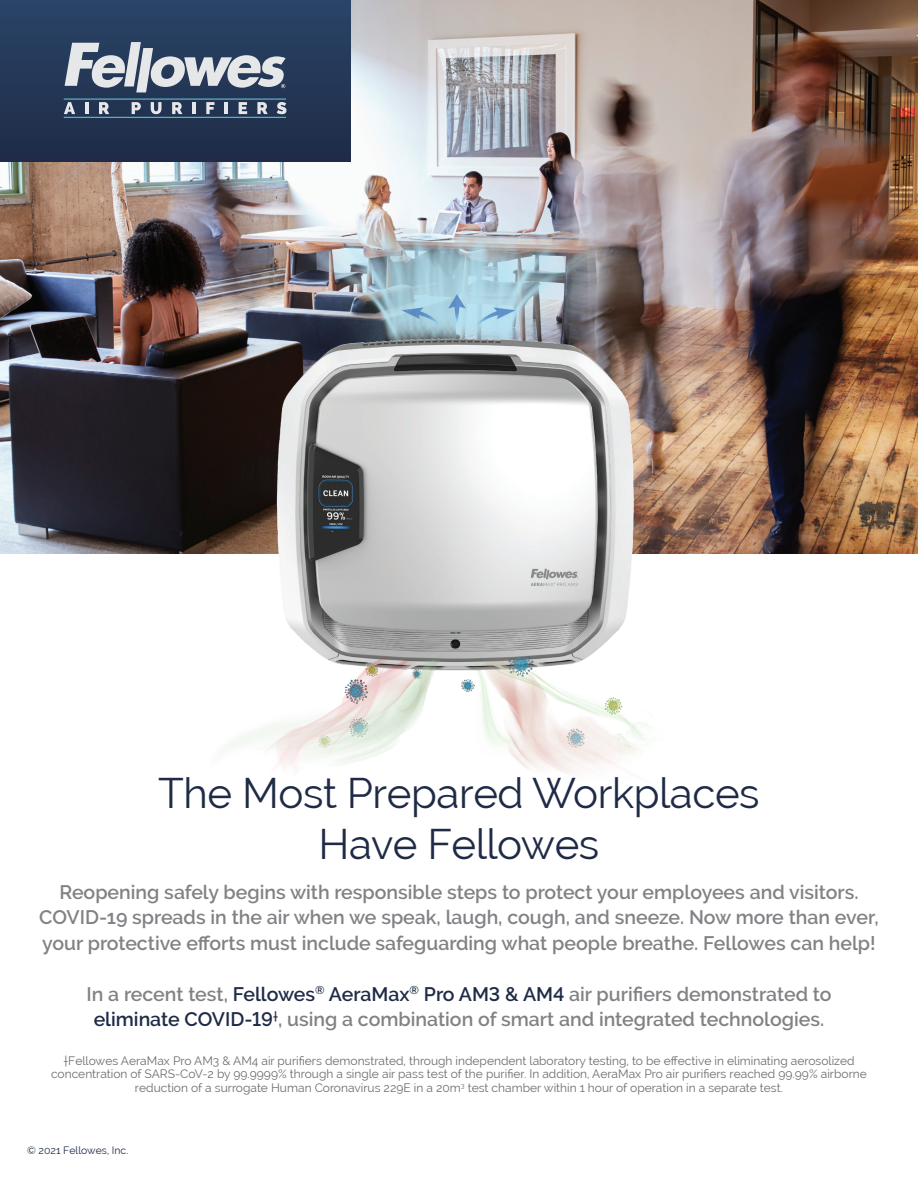
<style>
.page{position:relative;width:918px;height:1188px;background:#fff}
.page>*{position:absolute;margin:0;border:0;box-sizing:border-box;transform-origin:0 0}
.t1{font:42px/50.4px "Raleway";letter-spacing:-.01em;color:#1f2b46;text-align:center}
.t2{font:600 19.5px/25.5px "Raleway";color:#808285;text-align:center}
.t3{font:12px/13.5px "Raleway";color:#6c6d70;text-align:center}
.t4{font:10.5px "Raleway";color:#1f2b46}
.s1{color:#1f2b46}
</style>
<div class="page">
<img style="left:0;top:0;width:918px;height:554px">
<div style="left:0;top:0;width:351px;height:162px;background:linear-gradient(to bottom,#2a4467,#202d48)"></div>
<img style="left:151px;top:188px;width:614px;height:586px">
<hr style="left:64px;top:117px;width:222px;height:1px;background:#6ccbdb">
<hr style="left:64px;top:99px;width:222px;height:1px;background:#6ccbdb">
<svg style="left:64px;top:102px;width:11px;height:12px"></svg>
<svg style="left:85px;top:102px;width:3px;height:12px"></svg>
<svg style="left:99px;top:102px;width:10px;height:12px"></svg>
<svg style="left:132px;top:102px;width:9px;height:12px"></svg>
<svg style="left:151px;top:102px;width:11px;height:12px"></svg>
<svg style="left:172px;top:102px;width:10px;height:12px"></svg>
<hr style="left:192px;top:102px;width:4px;height:12px;background:#e6e7e9">
<svg style="left:206px;top:102px;width:9px;height:12px"></svg>
<svg style="left:225px;top:102px;width:3px;height:12px"></svg>
<svg style="left:239px;top:102px;width:8px;height:12px"></svg>
<svg style="left:257px;top:102px;width:11px;height:12px"></svg>
<svg style="left:277px;top:102px;width:9px;height:12px"></svg>
<svg style="left:65px;top:42px;width:221px;height:50px;background:#7d899b"></svg>
<h1 class="t1" style="left:158px;top:768px;width:603px">The Most Prepared Workplaces<br>Have Fellowes</h1>
<p class="t2" style="left:39px;top:879px;width:841px">Reopening safely begins with responsible steps to protect your employees and visitors.<br>COVID-19 spreads in the air when we speak, laugh, cough, and sneeze. Now more than ever, your protective efforts must include safeguarding what people breathe. Fellowes can help!</p>
<p class="t2" style="left:86px;top:981px;width:747px">In a recent test, <span class="s1">Fellowes</span><sup>®</sup> <span class="s1">AeraMax</span><sup>®</sup> <span class="s1">Pro AM3 &amp; AM4</span> air purifiers demonstrated to <span class="s1">eliminate COVID-19</span><sup>†</sup>, using a combination of smart and integrated technologies.</p>
<p class="t3" style="left:51px;top:1054px;width:817px">†Fellowes AeraMax Pro AM3 &amp; AM4 air purifiers demonstrated, through independent laboratory testing, to be effective in eliminating aerosolized concentration of SARS-CoV-2 by 99.9999% through a single air pass test of the purifier. In addition, AeraMax Pro air purifiers reached 99.99% airborne reduction of a surrogate Human Coronavirus 229E in a 20m<sup>3</sup> test chamber within 1 hour of operation in a separate test.</p>
<p class="t4" style="left:27px;top:1144px;width:103px">©️ 2021 Fellowes, Inc.</p>
</div>
